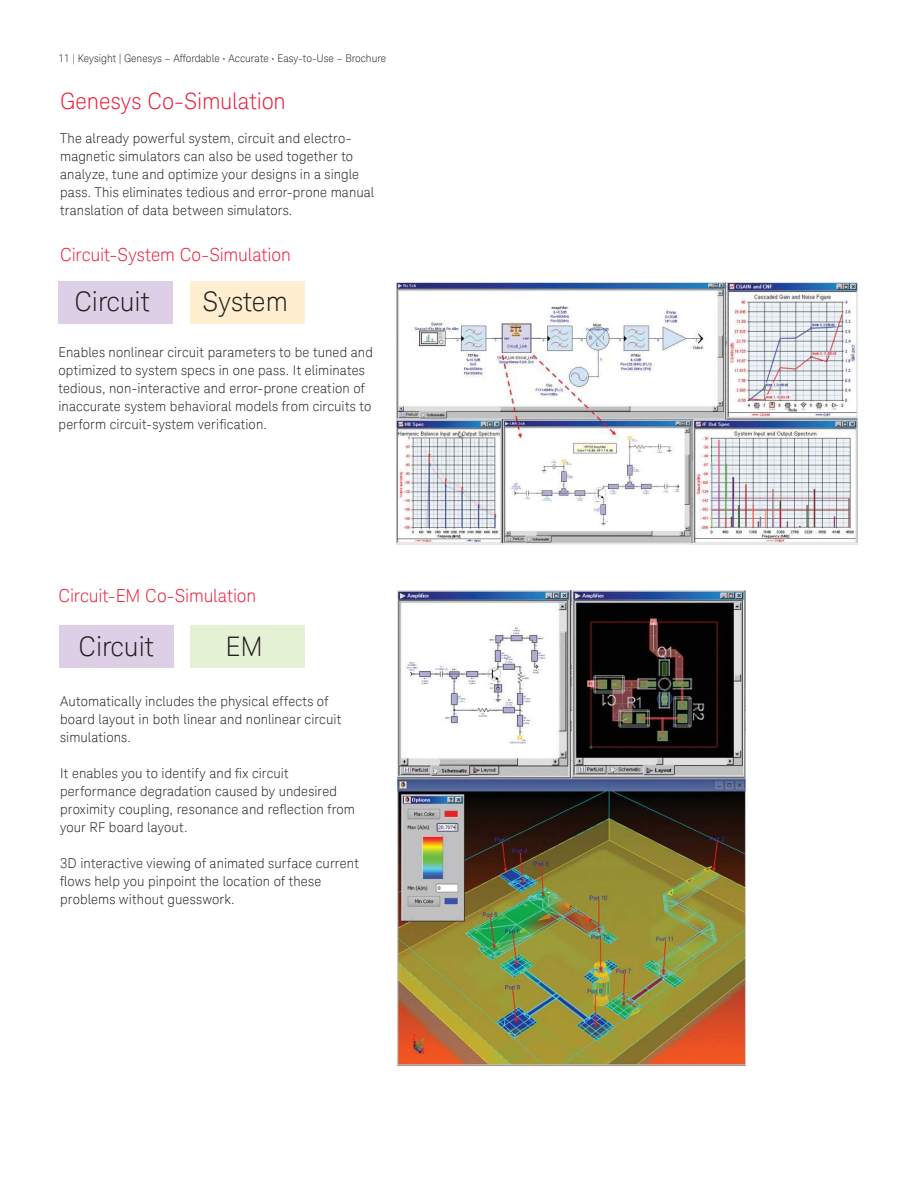
<style>
.page{position:relative;width:918px;height:1188px;background:#fff}
.page>*{position:absolute;margin:0;border:0;box-sizing:border-box;transform-origin:0 0}
.t1{font:300 27px "Keysight Sans";color:#231f20}
.t2{font:300 22.5px "Keysight Sans";letter-spacing:-.005em;color:#ed1a37}
.t3{font:300 18px "Keysight Sans";letter-spacing:-.01em;color:#ed1a37}
.t4{font:300 13.5px/18px "Keysight Sans";letter-spacing:.01em;color:#231f20}
.t5{font:300 10.5px "Keysight Sans";color:#231f20}
</style>
<div class="page">
<img style="left:397px;top:284px;width:459px;height:258px">
<div style="left:394px;top:281px;width:465px;height:264px;border:2px solid #fff"></div>
<img style="left:399px;top:592px;width:345px;height:473px">
<div style="left:396px;top:589px;width:351px;height:479px;border:2px solid #fff"></div>
<div style="left:59px;top:625px;width:114px;height:43px;background:#ddcfe6"></div>
<div style="left:190px;top:625px;width:115px;height:43px;background:#e5f1d4"></div>
<div style="left:59px;top:281px;width:114px;height:42px;background:#ddcfe6"></div>
<div style="left:190px;top:281px;width:115px;height:42px;background:#ffefd0"></div>
<p class="t5" style="left:59px;top:52px;width:329px">11 | Keysight | Genesys – Affordable • Accurate • Easy-to-Use – Brochure</p>
<h2 class="t2" style="left:60px;top:93px;width:227px">Genesys Co-Simulation</h2>
<p class="t4" style="left:60px;top:130px;width:316px">The already powerful system, circuit and electro&shy;magnetic simulators can also be used together to analyze, tune and optimize your designs in a single pass. This eliminates tedious and error-prone manual translation of data between simulators.</p>
<h3 class="t3" style="left:60px;top:244px;width:232px">Circuit-System Co-Simulation</h3>
<h1 class="t1" style="left:74px;top:286px;width:77px">Circuit</h1>
<h1 class="t1" style="left:203px;top:286px;width:87px">System</h1>
<p class="t4" style="left:59px;top:343px;width:316px">Enables nonlinear circuit parameters to be tuned and optimized to system specs in one pass. It eliminates tedious, non-interactive and error-prone creation of inaccurate system behavioral models from circuits to perform circuit-system veriication.</p>
<h3 class="t3" style="left:59px;top:585px;width:199px">Circuit-EM Co-Simulation</h3>
<h1 class="t1" style="left:79px;top:630px;width:77px">Circuit</h1>
<h1 class="t1" style="left:225px;top:630px;width:39px">EM</h1>
<p class="t4" style="left:60px;top:693px;width:283px">Automatically includes the physical effects of board layout in both linear and nonlinear circuit simulations.</p>
<p class="t4" style="left:60px;top:764px;width:296px">It enables you to identify and ix circuit performance degradation caused by undesired proximity coupling, resonance and relection from your RF board layout.</p>
<p class="t4" style="left:60px;top:855px;width:300px">3D interactive viewing of animated surface current lows help you pinpoint the location of these problems without guesswork.</p>
</div>
